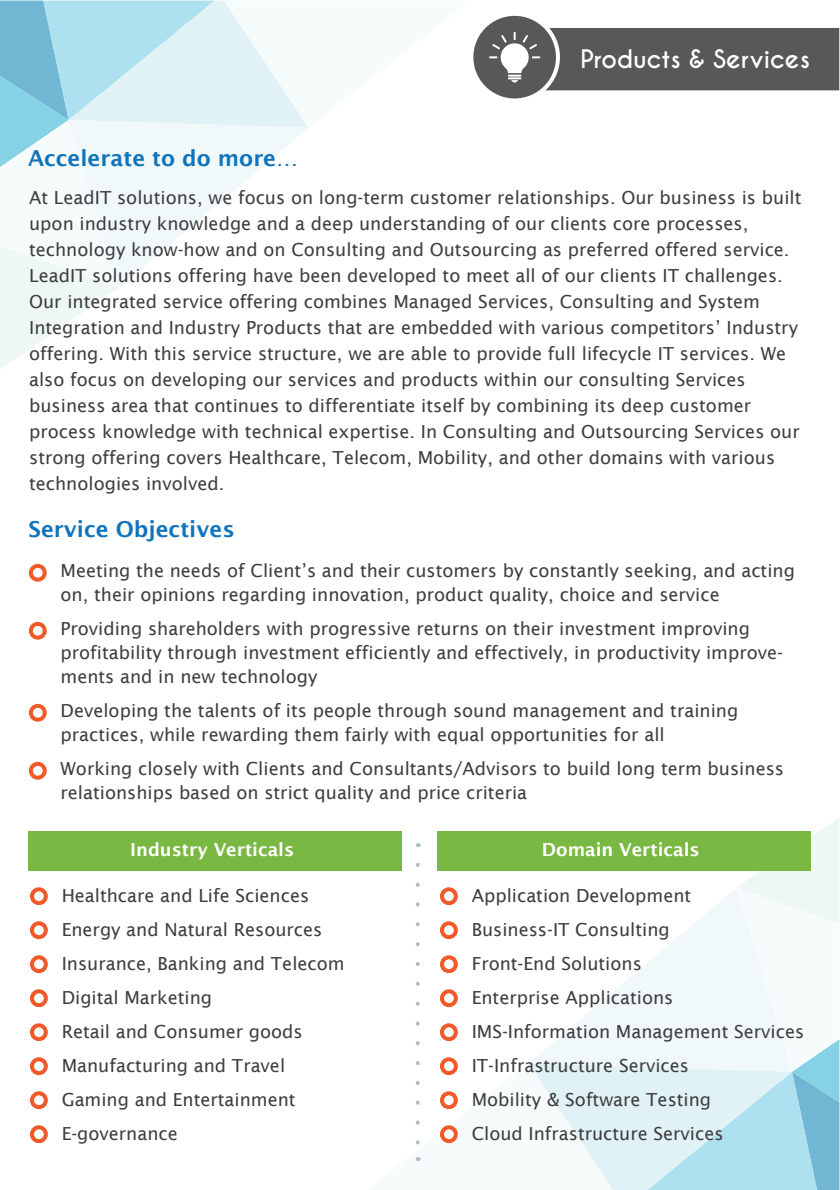
<style>
.page{position:relative;width:840px;height:1190px;background:#fff}
.page>*{position:absolute;margin:0;border:0;box-sizing:border-box;transform-origin:0 0}
.t1{font:700 24px "Caviar Dreams";color:#fff}
.t2{font:600 22px "Lucida Sans";color:#1074bc}
.t3{font:18px/34px "Lucida Sans";color:#3e3e3f}
.t4{font:600 18px "Lucida Sans";color:#fff}
</style>
<div class="page">
<svg style="left:0;top:1px;width:303px;height:368px"></svg>
<svg style="left:69px;top:120px;width:240px;height:168px;fill:#f0f8fa"></svg>
<svg style="left:471px;top:14px;width:87px;height:86px;background:#6e6f71"></svg>
<div style="left:469px;top:12px;width:91px;height:90px;border:4px solid #fff;border-radius:50%"></div>
<div style="left:489px;top:28px;width:350px;height:62px;background:#57585a"></div>
<div style="left:506px;top:47px;width:17px;height:22px;background:#fff;border-radius:50%"></div>
<div style="left:29px;top:564px;width:18px;height:18px;border:4px solid #f15929;border-radius:50%"></div>
<div style="left:29px;top:622px;width:18px;height:18px;border:4px solid #f15929;border-radius:50%"></div>
<div style="left:29px;top:704px;width:18px;height:18px;border:4px solid #f15929;border-radius:50%"></div>
<div style="left:29px;top:762px;width:18px;height:18px;border:4px solid #f15929;border-radius:50%"></div>
<div style="left:29px;top:831px;width:373px;height:39px;background:#79b842"></div>
<div style="left:30px;top:887px;width:18px;height:18px;border:4px solid #f15929;border-radius:50%"></div>
<svg style="left:365px;top:818px;width:474px;height:372px"></svg>
<div style="left:30px;top:921px;width:18px;height:18px;border:4px solid #f15929;border-radius:50%"></div>
<div style="left:30px;top:955px;width:18px;height:18px;border:4px solid #f15929;border-radius:50%"></div>
<div style="left:30px;top:989px;width:18px;height:18px;border:4px solid #f15929;border-radius:50%"></div>
<div style="left:30px;top:1023px;width:18px;height:18px;border:4px solid #f15929;border-radius:50%"></div>
<div style="left:30px;top:1057px;width:18px;height:18px;border:4px solid #f15929;border-radius:50%"></div>
<div style="left:30px;top:1091px;width:18px;height:18px;border:4px solid #f15929;border-radius:50%"></div>
<div style="left:30px;top:1125px;width:18px;height:18px;border:4px solid #f15929;border-radius:50%"></div>
<div style="left:442px;top:889px;width:14px;height:14px;background:#fff;border-radius:50%"></div>
<div style="left:440px;top:887px;width:18px;height:18px;border:4px solid #f15929;border-radius:50%"></div>
<div style="left:442px;top:923px;width:14px;height:14px;background:#fff;border-radius:50%"></div>
<div style="left:440px;top:921px;width:18px;height:18px;border:4px solid #f15929;border-radius:50%"></div>
<div style="left:442px;top:957px;width:14px;height:14px;background:#fff;border-radius:50%"></div>
<div style="left:440px;top:955px;width:18px;height:18px;border:4px solid #f15929;border-radius:50%"></div>
<div style="left:442px;top:991px;width:14px;height:14px;background:#fff;border-radius:50%"></div>
<div style="left:440px;top:989px;width:18px;height:18px;border:4px solid #f15929;border-radius:50%"></div>
<div style="left:442px;top:1025px;width:14px;height:14px;background:#fff;border-radius:50%"></div>
<div style="left:440px;top:1023px;width:18px;height:18px;border:4px solid #f15929;border-radius:50%"></div>
<div style="left:442px;top:1059px;width:14px;height:14px;background:#fff;border-radius:50%"></div>
<div style="left:440px;top:1057px;width:18px;height:18px;border:4px solid #f15929;border-radius:50%"></div>
<div style="left:442px;top:1093px;width:14px;height:14px;background:#fff;border-radius:50%"></div>
<div style="left:440px;top:1091px;width:18px;height:18px;border:4px solid #f15929;border-radius:50%"></div>
<div style="left:442px;top:1127px;width:14px;height:14px;background:#fff;border-radius:50%"></div>
<div style="left:440px;top:1125px;width:18px;height:18px;border:4px solid #f15929;border-radius:50%"></div>
<h1 class="t1" style="left:580px;top:45px;width:231px">Products &amp; Services</h1>
<p class="t2" style="left:28px;top:146px;width:272px">Accelerate to do more…</p>
<p class="t3" style="left:29px;top:184px;width:774px;line-height:26px">At LeadIT solutions, we focus on long-term customer relationships. Our business is built upon industry knowledge and a deep understanding of our clients core processes, technology know-how and on Consulting and Outsourcing as preferred offered service.<br>LeadIT solutions offering have been developed to meet all of our clients IT challenges.<br>Our integrated service offering combines Managed Services, Consulting and System Integration and Industry Products that are embedded with various competitors’ Industry offering. With this service structure, we are able to provide full lifecycle IT services. We also focus on developing our services and products within our consulting Services business area that continues to differentiate itself by combining its deep customer process knowledge with technical expertise. In Consulting and Outsourcing Services our strong offering covers Healthcare, Telecom, Mobility, and other domains with various technologies involved.</p>
<p class="t2" style="left:28px;top:517px;width:208px">Service Objectives</p>
<p class="t3" style="left:61px;top:559px;width:736px;line-height:24px">Meeting the needs of Client’s and their customers by constantly seeking, and acting on, their opinions regarding innovation, product quality, choice and service</p>
<p class="t3" style="left:61px;top:617px;width:724px;line-height:24px">Providing shareholders with progressive returns on their investment improving profitability through investment efficiently and effectively, in productivity improve&shy;ments and in new technology</p>
<p class="t3" style="left:61px;top:699px;width:679px;line-height:24px">Developing the talents of its people through sound management and training practices, while rewarding them fairly with equal opportunities for all</p>
<p class="t3" style="left:61px;top:757px;width:725px;line-height:24px">Working closely with Clients and Consultants/Advisors to build long term business relationships based on strict quality and price criteria</p>
<p class="t4" style="left:130px;top:840px;width:166px">Industry Verticals</p>
<p class="t3" style="left:62px;top:879px;width:249px">Healthcare and Life Sciences</p>
<p class="t3" style="left:62px;top:913px;width:284px">Energy and Natural Resources<br>Insurance, Banking and Telecom<br>Digital Marketing<br>Retail and Consumer goods<br>Manufacturing and Travel<br>Gaming and Entertainment<br>E-governance</p>
<p class="t4" style="left:542px;top:840px;width:159px">Domain Verticals</p>
<p class="t3" style="left:472px;top:879px;width:334px">Application Development<br>Business-IT Consulting<br>Front-End Solutions<br>Enterprise Applications<br>IMS-Information Management Services<br>IT-Infrastructure Services<br>Mobility &amp; Software Testing<br>Cloud Infrastructure Services</p>
</div>
